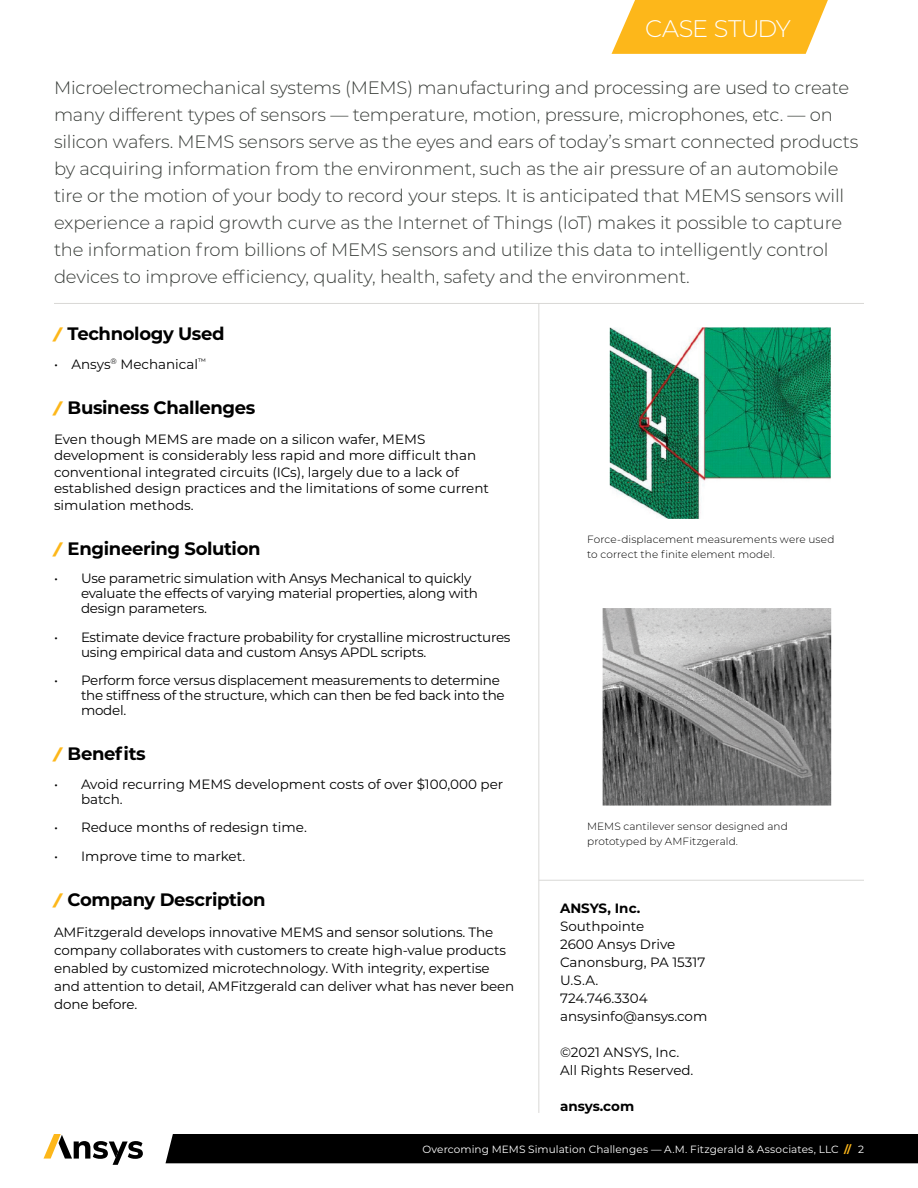
<style>
.page{position:relative;width:918px;height:1188px;background:#fff}
.page>*{position:absolute;margin:0;border:0;box-sizing:border-box;transform-origin:0 0}
.t1{font:300 24px "Montserrat";letter-spacing:-.03em;color:#fff}
.t2{font:300 18px/27px "Montserrat";letter-spacing:-.01em;color:#373b37}
.t3{font:700 18px "Montserrat";letter-spacing:-.02em;color:#000}
.t4{font:13.5px/18px "Montserrat";letter-spacing:-.01em;color:#000}
.t5{font:700 13.5px "Montserrat";color:#000}
.t6{font:300 10.5px/15px "Montserrat";letter-spacing:.01em;color:#000}
.t7{font:10.5px "Montserrat";letter-spacing:.01em;color:#fff}
.s1{font-weight:900;font-style:italic;font-size:15px;color:#fdb71a}
.s2{font-weight:700;color:#fdb71a}
</style>
<div class="page">
<svg style="left:612px;top:0;width:216px;height:54px;background:#fdbe32"></svg>
<div style="left:166px;top:1134px;width:752px;height:29px;background:#000"></div>
<svg style="left:44px;top:1134px;width:99px;height:31px"></svg>
<hr style="left:54px;top:303px;width:810px;height:1px;background:#d9d8d6">
<hr style="left:539px;top:880px;width:325px;height:1px;background:#d9d8d6">
<hr style="left:538px;top:303px;width:1px;height:810px;background:#d9d8d6">
<img style="left:609px;top:327px;width:222px;height:192px">
<img style="left:602px;top:608px;width:230px;height:198px">
<h1 class="t1" style="left:645px;top:12px;width:147px">CASE STUDY</h1>
<p class="t2" style="left:54px;top:73px;width:806px">Microelectromechanical systems (MEMS) manufacturing and processing are used to create many different types of sensors — temperature, motion, pressure, microphones, etc. — on silicon wafers. MEMS sensors serve as the eyes and ears of today’s smart connected products by acquiring information from the environment, such as the air pressure of an automobile tire or the motion of your body to record your steps. It is anticipated that MEMS sensors will experience a rapid growth curve as the Internet of Things (IoT) makes it possible to capture the information from billions of MEMS sensors and utilize this data to intelligently control devices to improve efficiency, quality, health, safety and the environment.</p>
<h2 class="t3" style="left:54px;top:321px;width:172px"><span class="s1">/</span> Technology Used</h2>
<p class="t4" style="left:54px;top:355px;width:154px">• Ansys<sup>®</sup> Mechanical<sup>™</sup></p>
<h2 class="t3" style="left:54px;top:394px;width:203px"><span class="s1">/</span> Business Challenges</h2>
<p class="t4" style="left:54px;top:430px;width:437px;line-height:16.5px">Even though MEMS are made on a silicon wafer, MEMS development is considerably less rapid and more difficult than conventional integrated circuits (ICs), largely due to a lack of established design practices and the limitations of some current simulation methods.</p>
<h2 class="t3" style="left:54px;top:535px;width:208px"><span class="s1">/</span> Engineering Solution</h2>
<p class="t4" style="left:81px;top:571px;width:399px;line-height:15px;text-indent:-27px">• Use parametric simulation with Ansys Mechanical to quickly evaluate the effects of varying material properties, along with design parameters.</p>
<p class="t4" style="left:81px;top:629px;width:431px;line-height:15px;text-indent:-27px">• Estimate device fracture probability for crystalline microstructures using empirical data and custom Ansys APDL scripts.</p>
<p class="t4" style="left:81px;top:673px;width:425px;line-height:15px;text-indent:-27px">• Perform force versus displacement measurements to determine the stiffness of the structure, which can then be fed back into the model.</p>
<h2 class="t3" style="left:54px;top:741px;width:93px"><span class="s1">/</span> Benefits</h2>
<p class="t4" style="left:81px;top:776px;width:424px;line-height:15px;text-indent:-27px">• Avoid recurring MEMS development costs of over $100,000 per batch.</p>
<p class="t4" style="left:54px;top:818px;width:254px">• Reduce months of redesign time.</p>
<p class="t4" style="left:54px;top:847px;width:193px">• Improve time to market.</p>
<h2 class="t3" style="left:54px;top:886px;width:213px"><span class="s1">/</span> Company Description</h2>
<p class="t4" style="left:54px;top:923px;width:462px">AMFitzgerald develops innovative MEMS and sensor solutions. The company collaborates with customers to create high-value products enabled by customized microtechnology. With integrity, expertise and attention to detail, AMFitzgerald can deliver what has never been done before.</p>
<p class="t6" style="left:587px;top:532px;width:249px">Force-displacement measurements were used to correct the finite element model.</p>
<p class="t6" style="left:587px;top:818px;width:202px">MEMS cantilever sensor designed and prototyped by AMFitzgerald.</p>
<p class="t5" style="left:560px;top:898px;width:82px">ANSYS, Inc.</p>
<p class="t4" style="left:560px;top:917px;width:149px">Southpointe<br>2600 Ansys Drive<br>Canonsburg, PA 15317<br>U.S.A.<br>724.746.3304 ansysinfo@ansys.com</p>
<p class="t4" style="left:560px;top:1043px;width:135px">©2021 ANSYS, Inc.<br>All Rights Reserved.</p>
<p class="t5" style="left:560px;top:1096px;width:76px">ansys.com</p>
<p class="t7" style="left:422px;top:1142px;width:443px">Overcoming MEMS Simulation Challenges — A.M. Fitzgerald &amp; Associates, LLC <span class="s2">//</span> 2</p>
</div>
